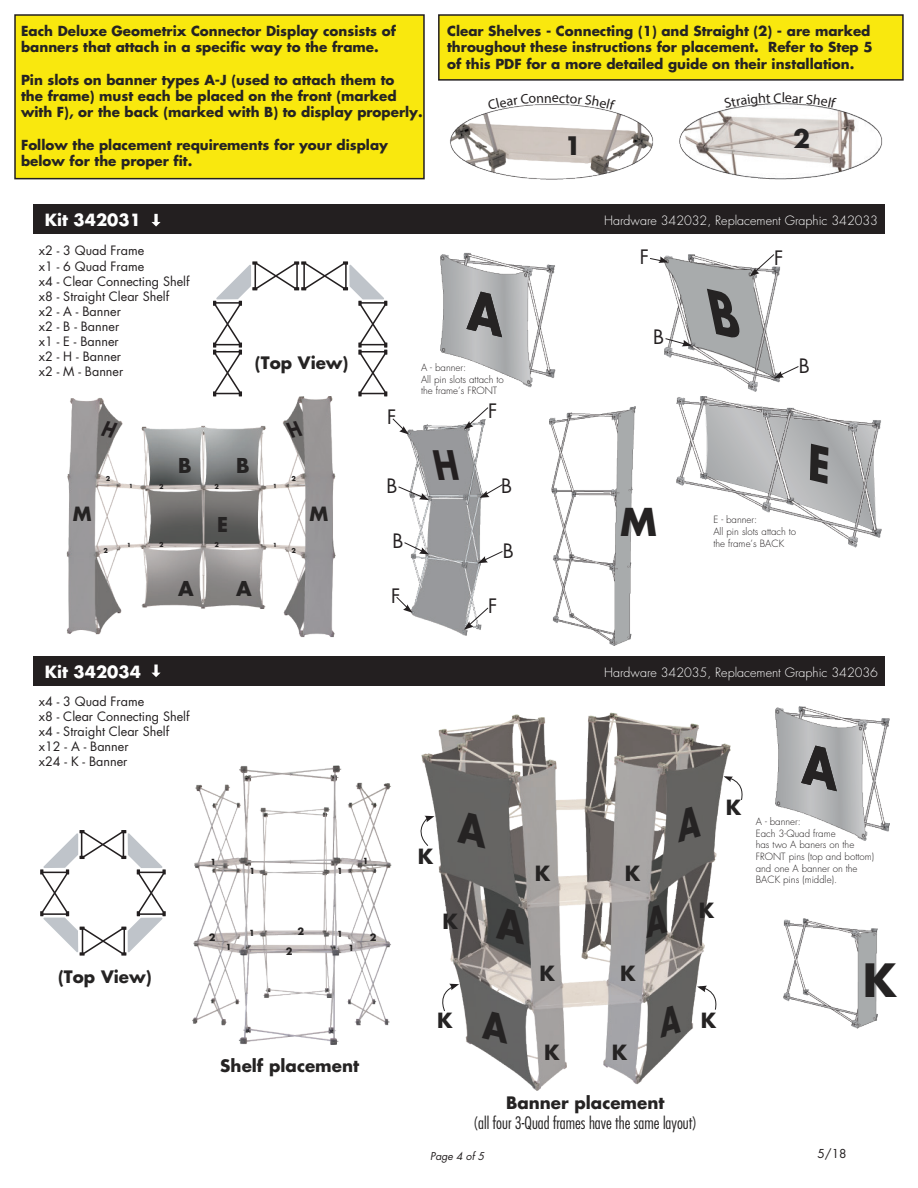
<style>
.page{position:relative;width:918px;height:1188px;background:#fff}
.page>*{position:absolute;margin:0;border:0;box-sizing:border-box;transform-origin:0 0}
.t1{font:700 44.7px "Futura";color:#252323}
.t2{font:italic 700 39.45px "Futura";color:#231f20;scale:.75 1}
.t3{font:700 37.35px "Futura";color:#252323}
.t4{font:700 24.75px "Futura";color:#252323}
.t5{font:700 20.4px "Futura";color:#252323}
.t6{font:700 19.95px "Futura";color:#252323}
.t7{font:19.35px "Futura";color:#231f20}
.t8{font:700 19.05px "Futura";color:#252323}
.t9{font:700 16.8px "Futura";color:#252323}
.t10{font:300 condensed 16.8px "Futura";color:#252323}
.t11{font:700 16.35px "Futura";color:#fff}
.t12{font:700 13.5px/16.2px "Futura";color:#252323}
.t13{font:12.6px/15.1px "Futura";color:#231f20}
.t14{font:300 12.6px "Futura";color:#fff}
.t15{font:12px "Futura";color:#231f20}
.t16{font:italic 10.5px "Futura";color:#231f20}
.t17{font:300 9.75px/11.7px "Futura";color:#231f20}
.t18{font:700 9.75px "Futura";color:#252323}
.t19{font:700 8.25px "Futura";color:#252323}
.t20{font:700 6.45px "Futura";color:#252323}
.t21{font:700 5.55px "Futura";color:#252323}
</style>
<div class="page">
<img style="left:192px;top:765px;width:199px;height:280px">
<img style="left:450px;top:110px;width:203px;height:70px">
<img style="left:679px;top:108px;width:203px;height:72px">
<img style="left:664px;top:255px;width:117px;height:137px">
<img style="left:677px;top:397px;width:205px;height:151px">
<img style="left:407px;top:424px;width:76px;height:211px">
<img style="left:440px;top:252px;width:116px;height:136px">
<img style="left:549px;top:406px;width:87px;height:239px">
<img style="left:66px;top:396px;width:269px;height:241px">
<img style="left:422px;top:713px;width:309px;height:378px">
<img style="left:775px;top:706px;width:115px;height:135px">
<img style="left:784px;top:918px;width:93px;height:110px">
<div style="left:33px;top:204px;width:852px;height:30px;background:#231f20"></div>
<div style="left:33px;top:656px;width:852px;height:30px;background:#231f20"></div>
<div style="left:438px;top:14px;width:466px;height:67px;background:#f9e80e;border:2px solid #231f20"></div>
<div style="left:14px;top:14px;width:411px;height:165px;background:#f9e80e;border:2px solid #231f20"></div>
<svg style="left:420px;top:816px;width:14px;height:31px"></svg>
<svg style="left:724px;top:776px;width:19px;height:25px"></svg>
<svg style="left:436px;top:984px;width:23px;height:28px"></svg>
<svg style="left:697px;top:986px;width:22px;height:25px"></svg>
<svg style="left:398px;top:486px;width:31px;height:14px"></svg>
<svg style="left:392px;top:418px;width:17px;height:16px"></svg>
<svg style="left:404px;top:542px;width:25px;height:12px"></svg>
<svg style="left:480px;top:484px;width:23px;height:14px"></svg>
<svg style="left:478px;top:551px;width:25px;height:12px"></svg>
<svg style="left:464px;top:607px;width:25px;height:23px"></svg>
<svg style="left:464px;top:407px;width:25px;height:22px"></svg>
<svg style="left:396px;top:597px;width:16px;height:16px"></svg>
<svg style="left:750px;top:254px;width:25px;height:22px"></svg>
<svg style="left:650px;top:256px;width:18px;height:7px"></svg>
<svg style="left:774px;top:366px;width:25px;height:12px"></svg>
<svg style="left:665px;top:338px;width:27px;height:8px"></svg>
<svg style="left:151px;top:214px;width:10px;height:13px"></svg>
<svg style="left:151px;top:665px;width:10px;height:12px"></svg>
<svg style="left:213px;top:261px;width:174px;height:135px"></svg>
<svg style="left:40px;top:830px;width:126px;height:126px"></svg>
<svg style="left:496px;top:104px;width:111px;height:6px"></svg>
<svg style="left:731px;top:103px;width:99px;height:5px"></svg>
<div style="left:707px;top:289px;width:35px;height:51px;background:#a8abac"></div>
<svg style="left:705px;top:401px;width:172px;height:132px"></svg>
<svg style="left:466px;top:289px;width:37px;height:48px;background:#b6b7b9"></svg>
<svg style="left:101px;top:421px;width:17px;height:17px"></svg>
<svg style="left:286px;top:421px;width:17px;height:17px"></svg>
<svg style="left:801px;top:743px;width:37px;height:48px;background:#b6b7b9"></svg>
<svg style="left:457px;top:810px;width:29px;height:38px"></svg>
<svg style="left:496px;top:907px;width:29px;height:38px"></svg>
<svg style="left:482px;top:1009px;width:26px;height:35px"></svg>
<svg style="left:678px;top:804px;width:23px;height:38px"></svg>
<svg style="left:646px;top:903px;width:21px;height:35px"></svg>
<svg style="left:660px;top:1003px;width:21px;height:35px"></svg>
<p class="t12" style="left:21px;top:23px;width:376px">Each Deluxe Geometrix Connector Display consists of banners that attach in a specific way to the frame.</p>
<p class="t12" style="left:21px;top:71px;width:403px">Pin slots on banner types A-J (used to attach them to<br>the frame) must each be placed on the front (marked with F), or the back (marked with B) to display properly.</p>
<p class="t12" style="left:21px;top:136px;width:368px">Follow the placement requirements for your display below for the proper fit.</p>
<p class="t12" style="left:447px;top:23px;width:427px">Clear Shelves - Connecting (1) and Straight (2) - are marked throughout these instructions for placement. Refer to Step 5 of this PDF for a more detailed guide on their installation.</p>
<h3 class="t4" style="left:564px;top:128px;width:19px">1</h3>
<h3 class="t4" style="left:793px;top:121px;width:19px">2</h3>
<p class="t11" style="left:45px;top:209px;width:98px">Kit 342031</p>
<p class="t14" style="left:604px;top:212px;width:275px">Hardware 342032, Replacement Graphic 342033</p>
<p class="t13" style="left:39px;top:243px;width:152px">x2 - 3 Quad Frame<br>x1 - 6 Quad Frame<br>x4 - Clear Connecting Shelf x8 - Straight Clear Shelf<br>x2 - A - Banner<br>x2 - B - Banner<br>x1 - E - Banner<br>x2 - H - Banner<br>x2 - M - Banner</p>
<p class="t9" style="left:255px;top:351px;width:95px">(Top View)</p>
<p class="t17" style="left:421px;top:362px;width:84px">A - banner:<br>All pin slots attach to the frame’s FRONT</p>
<h3 class="t7" style="left:640px;top:244px;width:11px">F</h3>
<h3 class="t7" style="left:774px;top:244px;width:11px">F</h3>
<h3 class="t7" style="left:653px;top:324px;width:12px">B</h3>
<h3 class="t7" style="left:799px;top:353px;width:12px">B</h3>
<h3 class="t7" style="left:387px;top:404px;width:11px">F</h3>
<h3 class="t7" style="left:488px;top:397px;width:11px">F</h3>
<h3 class="t6" style="left:178px;top:452px;width:15px">B</h3>
<h3 class="t6" style="left:236px;top:452px;width:15px">B</h3>
<p class="t20" style="left:106px;top:475px;width:6px">2</p>
<p class="t20" style="left:292px;top:475px;width:6px">2</p>
<p class="t21" style="left:129px;top:482px;width:5px">1</p>
<p class="t21" style="left:273px;top:482px;width:5px">1</p>
<p class="t20" style="left:159px;top:482px;width:6px">2</p>
<p class="t20" style="left:214px;top:482px;width:6px">2</p>
<h3 class="t7" style="left:387px;top:472px;width:12px">B</h3>
<h2 class="t2" style="left:437px;top:437px;width:48px">H</h2>
<h3 class="t7" style="left:501px;top:472px;width:12px">B</h3>
<h3 class="t8" style="left:73px;top:500px;width:20px">M</h3>
<h3 class="t8" style="left:310px;top:500px;width:20px">M</h3>
<h3 class="t6" style="left:217px;top:511px;width:12px">E</h3>
<p class="t20" style="left:159px;top:540px;width:6px">2</p>
<p class="t20" style="left:214px;top:540px;width:6px">2</p>
<p class="t21" style="left:127px;top:541px;width:5px">1</p>
<p class="t21" style="left:273px;top:541px;width:5px">1</p>
<p class="t20" style="left:103px;top:546px;width:6px">2</p>
<p class="t20" style="left:292px;top:546px;width:6px">2</p>
<h3 class="t7" style="left:393px;top:528px;width:12px">B</h3>
<h3 class="t7" style="left:503px;top:538px;width:12px">B</h3>
<h3 class="t3" style="left:620px;top:496px;width:38px">M</h3>
<p class="t17" style="left:713px;top:514px;width:84px">E - banner:<br>All pin slots attach to the frame’s BACK</p>
<h3 class="t6" style="left:178px;top:575px;width:17px">A</h3>
<h3 class="t6" style="left:236px;top:575px;width:17px">A</h3>
<h3 class="t7" style="left:391px;top:582px;width:11px">F</h3>
<h3 class="t7" style="left:488px;top:592px;width:11px">F</h3>
<p class="t11" style="left:45px;top:660px;width:98px">Kit 342034</p>
<p class="t14" style="left:604px;top:664px;width:275px">Hardware 342035, Replacement Graphic 342036</p>
<p class="t13" style="left:39px;top:693px;width:152px">x4 - 3 Quad Frame<br>x8 - Clear Connecting Shelf x4 - Straight Clear Shelf x12 - A - Banner<br>x24 - K - Banner</p>
<p class="t9" style="left:58px;top:965px;width:95px">(Top View)</p>
<p class="t19" style="left:210px;top:856px;width:7px">1</p>
<p class="t19" style="left:363px;top:855px;width:7px">1</p>
<p class="t19" style="left:250px;top:865px;width:7px">1</p>
<p class="t19" style="left:337px;top:865px;width:7px">1</p>
<p class="t18" style="left:298px;top:925px;width:8px">2</p>
<p class="t19" style="left:249px;top:927px;width:7px">1</p>
<p class="t19" style="left:337px;top:928px;width:7px">1</p>
<p class="t18" style="left:209px;top:930px;width:8px">2</p>
<p class="t18" style="left:370px;top:931px;width:8px">2</p>
<p class="t19" style="left:226px;top:941px;width:7px">1</p>
<p class="t19" style="left:349px;top:942px;width:7px">1</p>
<p class="t18" style="left:286px;top:945px;width:8px">2</p>
<p class="t9" style="left:220px;top:1054px;width:140px">Shelf placement</p>
<h3 class="t5" style="left:418px;top:842px;width:17px">K</h3>
<h3 class="t5" style="left:442px;top:907px;width:17px">K</h3>
<h3 class="t5" style="left:437px;top:1007px;width:17px">K</h3>
<h3 class="t5" style="left:535px;top:859px;width:17px">K</h3>
<h3 class="t5" style="left:625px;top:859px;width:17px">K</h3>
<h3 class="t5" style="left:726px;top:793px;width:17px">K</h3>
<h3 class="t5" style="left:699px;top:896px;width:17px">K</h3>
<p class="t17" style="left:756px;top:816px;width:120px">A - banner:<br>Each 3-Quad frame<br>has two A baners on the<br>FRONT pins (top and bottom) and one A banner on the<br>BACK pins (middle).</p>
<h3 class="t5" style="left:539px;top:959px;width:17px">K</h3>
<h3 class="t5" style="left:620px;top:959px;width:17px">K</h3>
<h3 class="t5" style="left:544px;top:1038px;width:17px">K</h3>
<h3 class="t5" style="left:612px;top:1038px;width:17px">K</h3>
<h3 class="t5" style="left:701px;top:1007px;width:17px">K</h3>
<p class="t9" style="left:506px;top:1091px;width:160px">Banner placement</p>
<p class="t10" style="left:473px;top:1113px;width:226px">(all four 3-Quad frames have the same layout)</p>
<h1 class="t1" style="left:863px;top:949px;width:35px">K</h1>
<p class="t16" style="left:430px;top:1149px;width:56px">Page 4 of 5</p>
<p class="t15" style="left:818px;top:1145px;width:31px">5/18</p>
</div>
